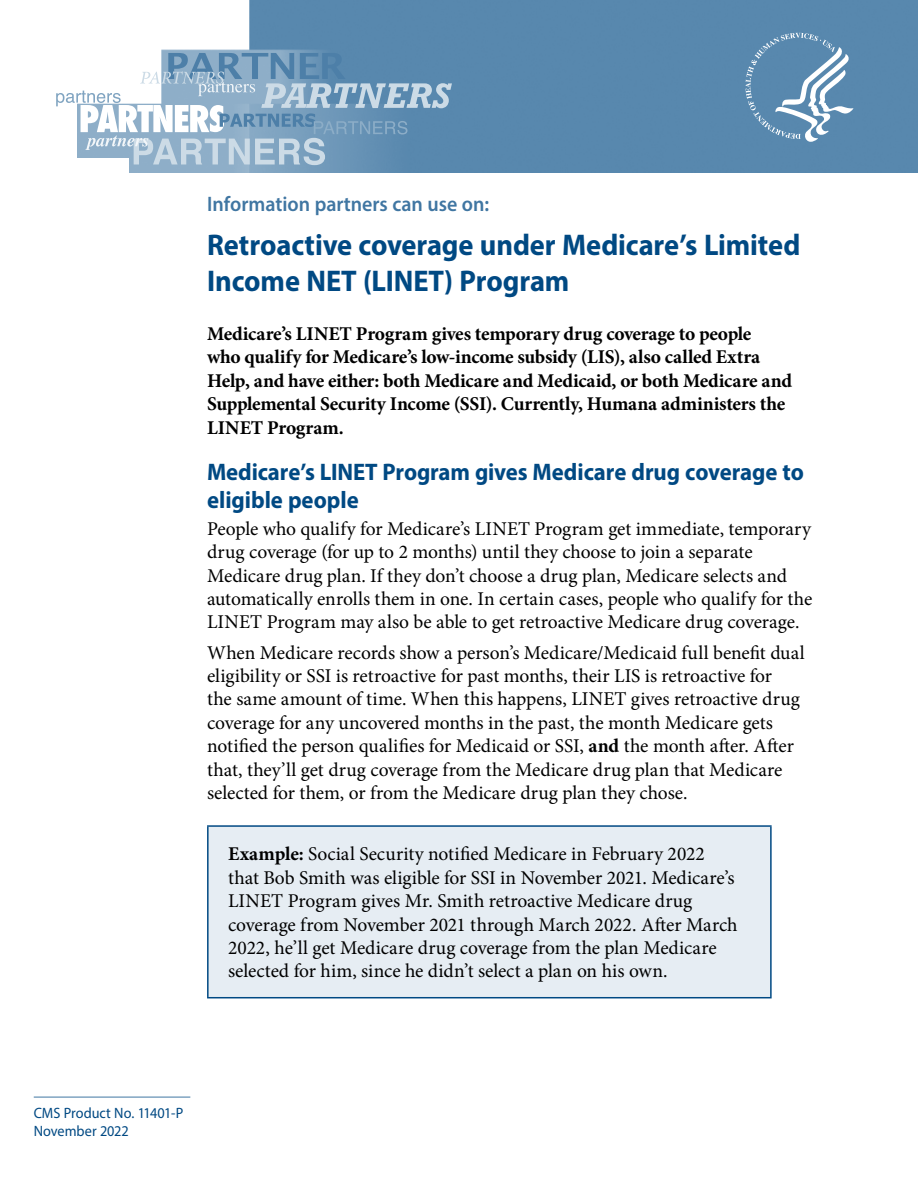
<style>
.page{position:relative;width:918px;height:1188px;background:#fff}
.page>*{position:absolute;margin:0;border:0;box-sizing:border-box;transform-origin:0 0}
.Heading_1{font:700 30px/36px "Myriad Pro";letter-spacing:-.005em;color:#004983;scale:.95 1}
.Heading_2{font:700 24px/28.8px "Myriad Pro";letter-spacing:-.005em;color:#004983;scale:.95 1}
.Heading_1-2{font:600 21px "Myriad Pro";color:#4076a2;scale:.95 1}
.TEXT{font:19.5px/23.4px "Minion Pro";color:#000}
.TEXT-2{font:700 19.5px/23.4px "Minion Pro";letter-spacing:-.01em;color:#000}
.Product_No{font:15px "Myriad Pro";letter-spacing:-.005em;color:#004983;scale:.95 1}
.s1{font-weight:700}
</style>
<div class="page">
<img style="left:129px;top:0;width:789px;height:173px">
<svg style="left:56px;top:53px;width:396px;height:112px"></svg>
<svg style="left:745px;top:33px;width:109px;height:109px;background:#739bbb"></svg>
<div style="left:208px;top:826px;width:563px;height:172px;background:#e6edf3"></div>
<hr style="left:207px;top:825px;width:565px;height:2px;background:#004983">
<hr style="left:207px;top:827px;width:2px;height:170px;background:#004983">
<hr style="left:770px;top:827px;width:2px;height:170px;background:#004983">
<hr style="left:207px;top:997px;width:565px;height:1px;background:#004983">
<hr style="left:34px;top:1096px;width:156px;height:2px;background:#80a4c1">
<h1 class="Heading_1-2" style="left:207px;top:190px;width:299px">Information partners can use on:</h1>
<h1 class="Heading_1" style="left:207px;top:226px;width:626px">Retroactive coverage under Medicare’s Limited<br>Income NET (LINET) Program</h1>
<p class="TEXT-2" style="left:207px;top:322px;width:586px">Medicare’s LINET Program gives temporary drug coverage to people<br>who qualify for Medicare’s low-income subsidy (LIS), also called Extra Help, and have either: both Medicare and Medicaid, or both Medicare and Supplemental Security Income (SSI). Currently, Humana administers the LINET Program.</p>
<h2 class="Heading_2" style="left:207px;top:456px;width:630px">Medicare’s LINET Program gives Medicare drug coverage to eligible people</h2>
<p class="TEXT" style="left:207px;top:517px;width:607px">People who qualify for Medicare’s LINET Program get immediate, temporary drug coverage (for up to 2 months) until they choose to join a separate Medicare drug plan. If they don’t choose a drug plan, Medicare selects and automatically enrolls them in one. In certain cases, people who qualify for the LINET Program may also be able to get retroactive Medicare drug coverage.</p>
<p class="TEXT" style="left:207px;top:641px;width:599px">When Medicare records show a person’s Medicare/Medicaid full benefit dual eligibility or SSI is retroactive for past months, their LIS is retroactive for<br>the same amount of time. When this happens, LINET gives retroactive drug coverage for any uncovered months in the past, the month Medicare gets notified the person qualifies for Medicaid or SSI, <span class="s1">and</span> the month after. After that, they’ll get drug coverage from the Medicare drug plan that Medicare selected for them, or from the Medicare drug plan they chose.</p>
<p class="TEXT" style="left:228px;top:843px;width:511px"><span class="s1">Example:</span> Social Security notified Medicare in February 2022 that Bob Smith was eligible for SSI in November 2021. Medicare’s LINET Program gives Mr. Smith retroactive Medicare drug coverage from November 2021 through March 2022. After March 2022, he’ll get Medicare drug coverage from the plan Medicare selected for him, since he didn’t select a plan on his own.</p>
<p class="Product_No" style="left:34px;top:1104px;width:159px">CMS Product No. 11401-P</p>
<p class="Product_No" style="left:34px;top:1122px;width:101px">November 2022</p>
</div>
